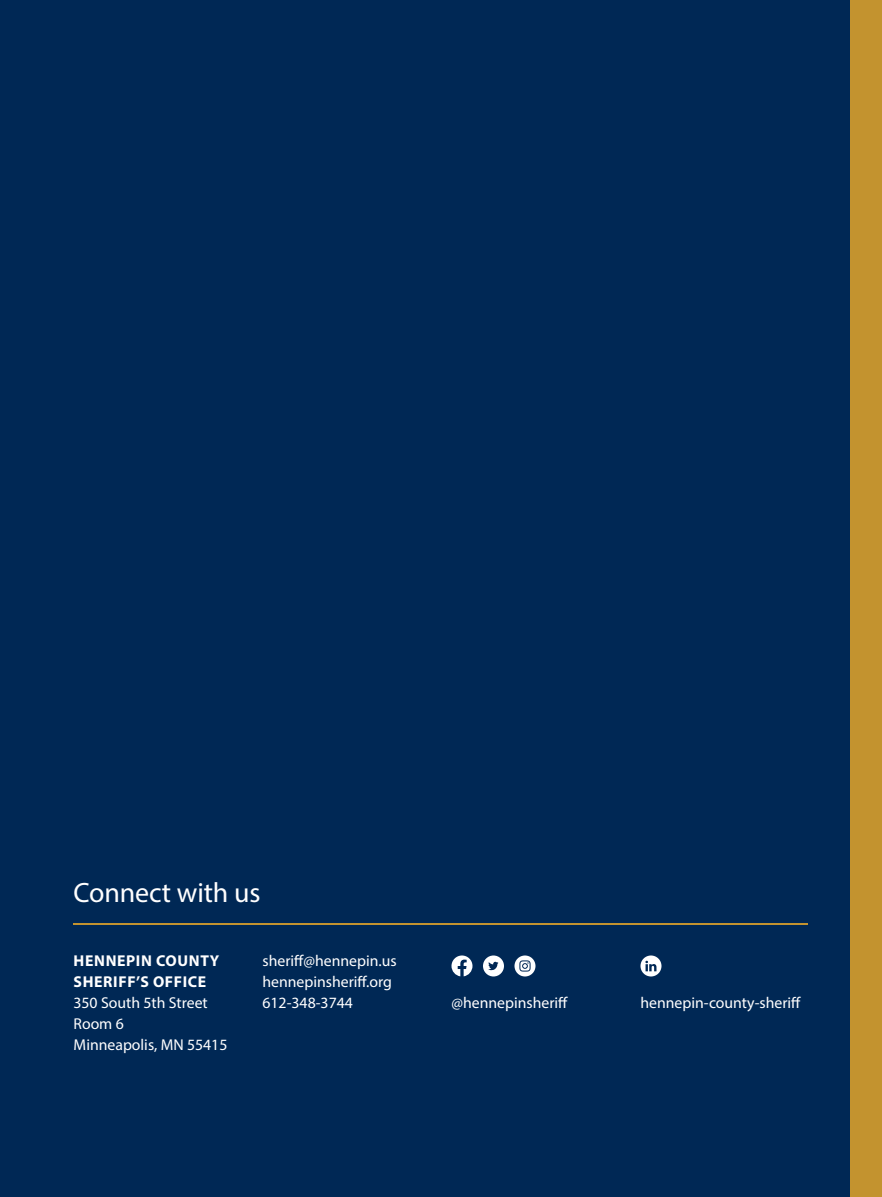
<style>
.page{position:relative;width:882px;height:1197px;background:#002855}
.page>*{position:absolute;margin:0;border:0;box-sizing:border-box;transform-origin:0 0}
.Subhead{font:28px "Myriad Pro";letter-spacing:-.005em;color:#fff}
.Division_Description{font:15.75px "Myriad Pro";color:#fff}
.Division_Description-2{font:700 15.75px "Myriad Pro";letter-spacing:.04em;color:#fff}
</style>
<div class="page">
<hr style="left:74px;top:923px;width:734px;height:2px;background:#c3932f">
<svg style="left:452px;top:956px;width:20px;height:20px"></svg>
<svg style="left:483px;top:956px;width:21px;height:20px"></svg>
<svg style="left:514px;top:956px;width:22px;height:20px"></svg>
<svg style="left:640px;top:956px;width:22px;height:20px"></svg>
<div style="left:850px;top:0;width:32px;height:1197px;background:#c3932f"></div>
<p class="Subhead" style="left:74px;top:875px;width:188px">Connect with us</p>
<p class="Division_Description-2" style="left:74px;top:950px;width:147px">HENNEPIN COUNTY</p>
<p class="Division_Description-2" style="left:74px;top:971px;width:134px">SHERIFF’S OFFICE</p>
<p class="Division_Description" style="left:74px;top:993px;width:136px">350 South 5th Street</p>
<p class="Division_Description" style="left:74px;top:1014px;width:52px">Room 6</p>
<p class="Division_Description" style="left:74px;top:1035px;width:155px">Minneapolis, MN 55415</p>
<p class="Division_Description" style="left:262px;top:951px;width:136px">sheriff@hennepin.us</p>
<p class="Division_Description" style="left:262px;top:972px;width:131px">hennepinsheriff.org</p>
<p class="Division_Description" style="left:262px;top:993px;width:92px">612-348-3744</p>
<p class="Division_Description" style="left:452px;top:993px;width:118px">@hennepinsheriff</p>
<p class="Division_Description" style="left:640px;top:993px;width:162px">hennepin-county-sheriff</p>
</div>
